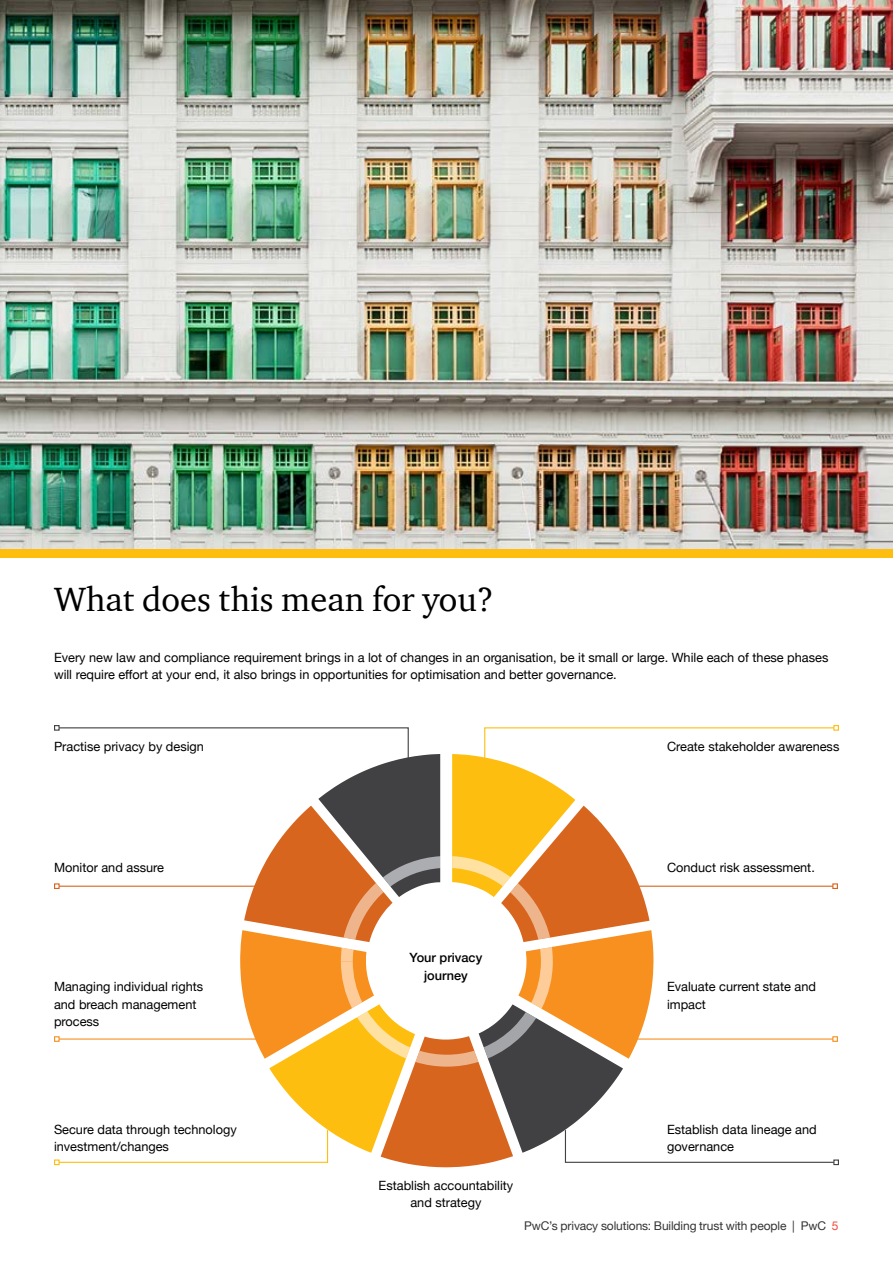
<style>
.page{position:relative;width:893px;height:1263px;background:#fff}
.page>*{position:absolute;margin:0;border:0;box-sizing:border-box;transform-origin:0 0}
.t1{font:34.5px "ITC Charter Com";color:#000}
.t2{font:12.75px/17.2px "Helvetica Neue";color:#000}
.t3{font:500 12.75px/17.2px "Helvetica Neue";color:#000;text-align:center}
.t4{font:12px "Helvetica Neue";letter-spacing:-.01em;color:#333}
.s1{color:#f04b3e}
</style>
<div class="page">
<div style="left:0;top:539px;width:893px;height:18px;background:#febe10"></div>
<img style="left:0;top:0;width:893px;height:549px">
<svg style="left:54px;top:725px;width:785px;height:442px"></svg>
<h1 class="t1" style="left:54px;top:578px;width:441px">What does this mean for you?</h1>
<p class="t2" style="left:54px;top:649px;width:776px">Every new law and compliance requirement brings in a lot of changes in an organisation, be it small or large. While each of these phases will require effort at your end, it also brings in opportunities for optimisation and better governance.</p>
<p class="t2" style="left:54px;top:739px;width:151px">Practise privacy by design</p>
<p class="t2" style="left:667px;top:739px;width:174px">Create stakeholder awareness</p>
<p class="t2" style="left:54px;top:860px;width:112px">Monitor and assure</p>
<p class="t2" style="left:667px;top:860px;width:149px">Conduct risk assessment.</p>
<p class="t2" style="left:54px;top:979px;width:151px">Managing individual rights and breach management process</p>
<p class="t3" style="left:410px;top:948px;width:74px">Your privacy journey</p>
<p class="t2" style="left:667px;top:979px;width:151px">Evaluate current state and impact</p>
<p class="t2" style="left:54px;top:1122px;width:184px">Secure data through technology investment/changes</p>
<p class="t2" style="left:667px;top:1122px;width:151px">Establish data lineage and governance</p>
<p class="t2" style="left:379px;top:1177px;width:136px;text-align:center">Establish accountability and strategy</p>
<p class="t4" style="left:524px;top:1217px;width:316px">PwC’s privacy solutions: Building trust with people | PwC <span class="s1">5</span></p>
</div>
